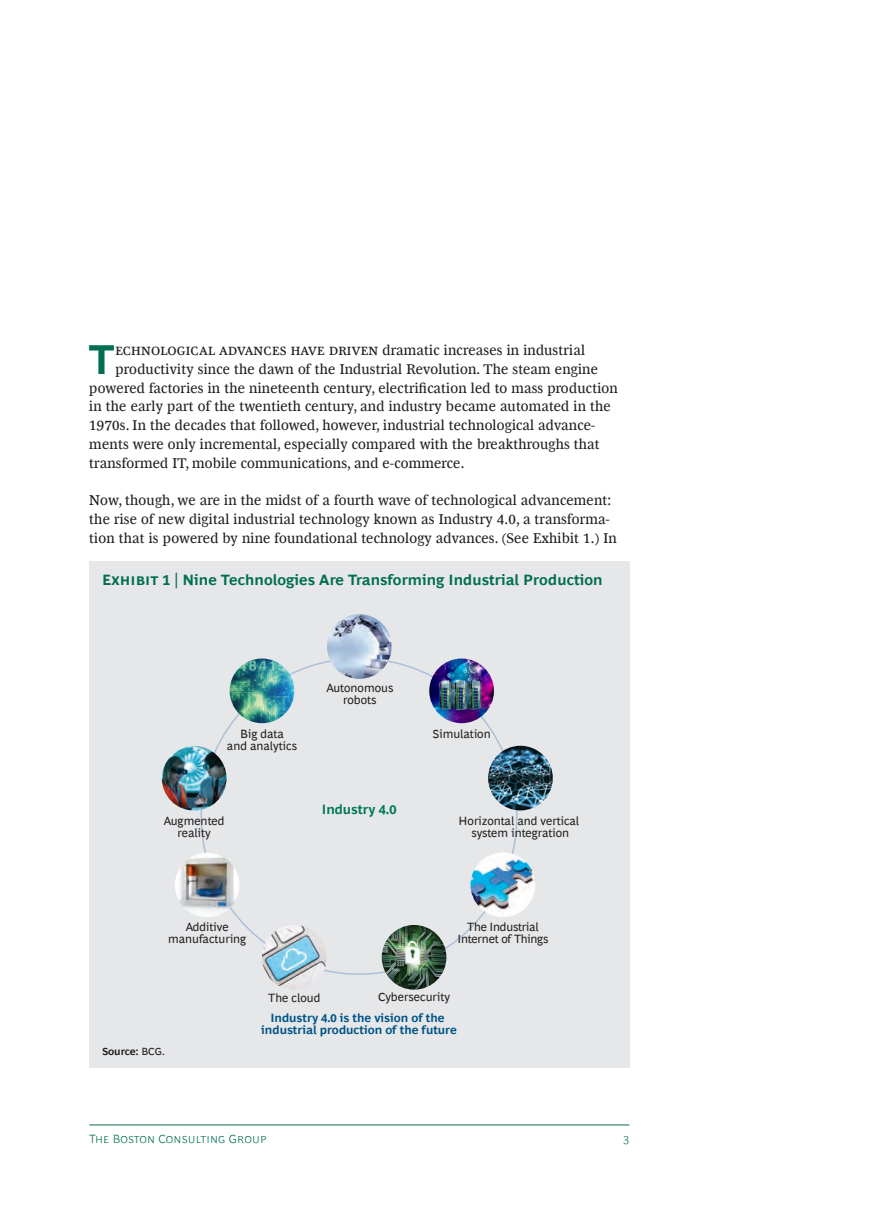
<style>
.page{position:relative;width:893px;height:1212px;background:#fff}
.page>*{position:absolute;margin:0;border:0;box-sizing:border-box;transform-origin:0 0}
.Header-Drop_Start{font:700 41.85px "Henderson BCG Sans";color:#006e51}
.Exhibit_Title{font:700 15px "Henderson BCG Sans";letter-spacing:.005em;color:#006e51}
.Header-Drop_Start-2{font:14.25px "Henderson BCG Serif";letter-spacing:.015em;color:#231f20}
.Body_Copy{font:14.25px/18.8px "Henderson BCG Serif";letter-spacing:.015em;color:#231f20}
.t1{font:700 13.5px "Henderson BCG Sans";color:#00795a}
.t2{font:12px/12px "Henderson BCG Sans";color:#231f20;text-align:center}
.t3{font:700 12px/12px "Henderson BCG Sans";color:#005487;text-align:center}
.t4{font:12px/12px "Henderson BCG Sans";letter-spacing:-.02em;color:#231f20;text-align:center}
.Running_Footer{font:300 12px "Henderson BCG Sans";color:#006e51}
.Exhibit_footer{font:700 10.5px "Henderson BCG Sans";letter-spacing:-.01em;color:#231f20}
.s1{font-weight:400}
</style>
<div class="page">
<hr style="left:89px;top:1125px;width:540px;height:1px;background:#006e51">
<div style="left:89px;top:561px;width:540px;height:507px;background:#e6e7e9"></div>
<img style="left:175px;top:853px;width:65px;height:64px;border-radius:32px">
<img style="left:327px;top:614px;width:65px;height:65px;border-radius:32px">
<img style="left:262px;top:925px;width:65px;height:64px;border-radius:32px">
<img style="left:162px;top:746px;width:65px;height:64px;border-radius:32px">
<img style="left:382px;top:925px;width:64px;height:65px;border-radius:32px">
<img style="left:470px;top:852px;width:65px;height:65px;border-radius:32px">
<img style="left:488px;top:746px;width:65px;height:64px;border-radius:32px">
<img style="left:230px;top:658px;width:64px;height:65px;border-radius:32px">
<img style="left:429px;top:658px;width:65px;height:65px;border-radius:32px">
<p class="Header-Drop_Start" style="left:89px;top:329px;width:27px">T</p>
<p class="Header-Drop_Start-2" style="left:116px;top:340px;width:471px">echnological advances have driven dramatic increases in industrial</p>
<p class="Header-Drop_Start-2" style="left:116px;top:359px;width:484px">productivity since the dawn of the Industrial Revolution. The steam engine</p>
<p class="Header-Drop_Start-2" style="left:89px;top:377px;width:530px">powered factories in the nineteenth century, electrification led to mass production</p>
<p class="Header-Drop_Start-2" style="left:89px;top:396px;width:523px">in the early part of the twentieth century, and industry became automated in the</p>
<p class="Header-Drop_Start-2" style="left:89px;top:415px;width:507px">1970s. In the decades that followed, however, industrial technological advance-</p>
<p class="Header-Drop_Start-2" style="left:89px;top:434px;width:512px">ments were only incremental, especially compared with the breakthroughs that</p>
<p class="Header-Drop_Start-2" style="left:89px;top:452px;width:377px">transformed IT, mobile communications, and e-commerce.</p>
<p class="Body_Copy" style="left:89px;top:490px;width:529px">Now, though, we are in the midst of a fourth wave of technological advancement: the rise of new digital industrial technology known as Industry 4.0, a transforma&shy;tion that is powered by nine foundational technology advances. (See Exhibit 1.) In</p>
<p class="Exhibit_Title" style="left:102px;top:569px;width:502px">Exhibit 1 | Nine Technologies Are Transforming Industrial Production</p>
<p class="t2" style="left:326px;top:681px;width:68px">Autonomous robots</p>
<p class="t2" style="left:227px;top:726px;width:72px">Big data<br>and analytics</p>
<p class="t2" style="left:433px;top:726px;width:60px">Simulation</p>
<p class="t2" style="left:164px;top:814px;width:62px">Augmented reality</p>
<p class="t1" style="left:322px;top:800px;width:76px">Industry 4.0</p>
<p class="t2" style="left:459px;top:814px;width:122px">Horizontal and vertical system integration</p>
<p class="t2" style="left:168px;top:920px;width:80px">Additive manufacturing</p>
<p class="t4" style="left:458px;top:920px;width:92px">The Industrial<br>Internet of Things</p>
<p class="t2" style="left:268px;top:991px;width:54px">The cloud</p>
<p class="t2" style="left:378px;top:990px;width:73px">Cybersecurity</p>
<p class="Exhibit_footer" style="left:102px;top:1044px;width:64px">Source: <span class="s1">BCG.</span></p>
<p class="t3" style="left:261px;top:1011px;width:197px">Industry 4.0 is the vision of the industrial production of the future</p>
<p class="Running_Footer" style="left:89px;top:1129px;width:179px">The Boston Consulting Group</p>
<p class="Running_Footer" style="left:623px;top:1129px;width:8px">3</p>
</div>
